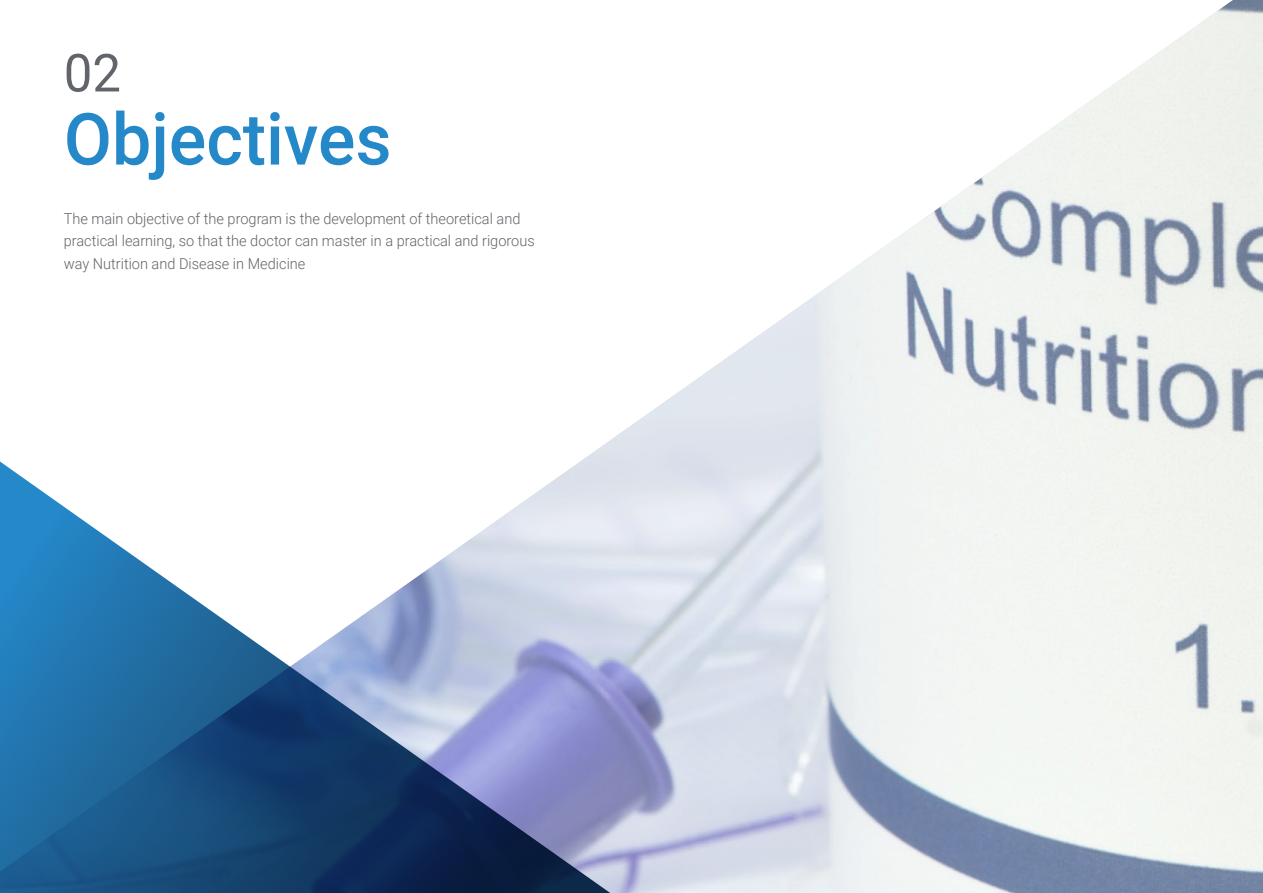
<style>
.page{position:relative;width:1263px;height:893px;background:#fff}
.page>*{position:absolute;margin:0;border:0;box-sizing:border-box;transform-origin:0 0}
.t1{font:500 72px "Roboto";color:#2488c9}
.t2{font:52.5px "Roboto";color:#61646a}
.t3{font:300 15px/22.5px "Roboto";color:#61646a}
</style>
<div class="page">
<img style="left:602px;top:0;width:661px;height:893px">
<svg style="left:0;top:446px;width:640px;height:447px"></svg>
<h2 class="t2" style="left:64px;top:36px;width:59px">02</h2>
<h1 class="t1" style="left:64px;top:89px;width:329px">Objectives</h1>
<p class="t3" style="left:64px;top:207px;width:472px">The main objective of the program is the development of theoretical and practical learning, so that the doctor can master in a practical and rigorous way Nutrition and Disease in Medicine</p>
</div>
